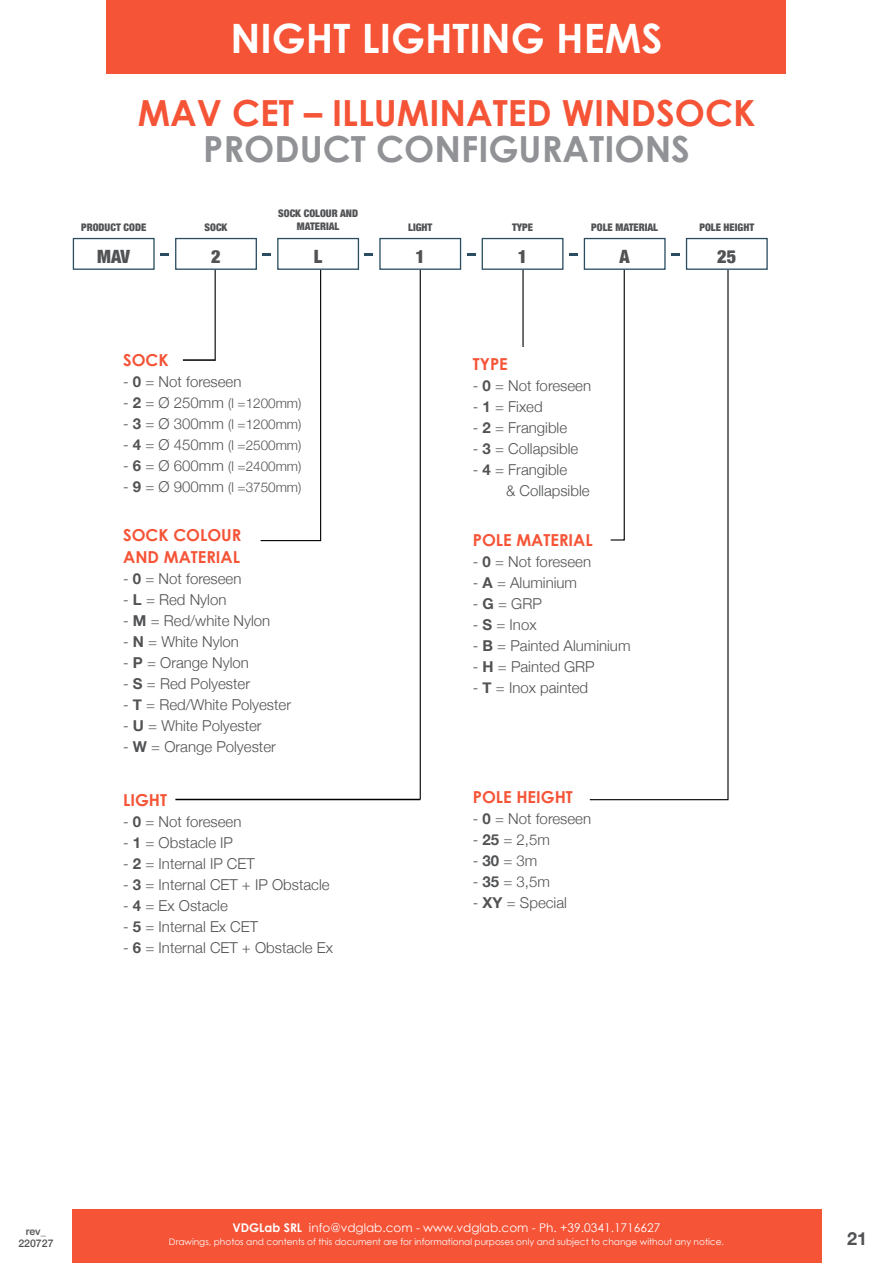
<style>
.page{position:relative;width:893px;height:1263px;background:#fff}
.page>*{position:absolute;margin:0;border:0;box-sizing:border-box;transform-origin:0 0}
.t1{font:700 40.5px "Century Gothic";color:#fff}
.t2{font:700 36px "Century Gothic";color:#f55437}
.t3{font:700 36px "Century Gothic";color:#909296}
.t4{font:900 condensed 18.3px "Helvetica Neue";color:#515254}
.t5{font:700 18px "Helvetica Neue";color:#515254}
.t6{font:700 16.5px/21.6px "Century Gothic";color:#f55437}
.t7{font:300 15px/21px "Helvetica Neue";color:#515254}
.t8{font:300 13.5px "Helvetica Neue";color:#515254}
.t9{font:12px "Century Gothic";color:#fff}
.t10{font:900 condensed 10.5px/13px "Helvetica Neue";color:#515254;text-align:center}
.t11{font:500 10.5px/12.6px "Helvetica Neue";color:#515254;text-align:center}
.t12{font:9px "Century Gothic";color:#fff}
.s1{font-weight:700}
.s2{font-size:15px}
.s3{font-weight:700;font-size:15px}
</style>
<div class="page">
<div style="left:72px;top:1209px;width:749px;height:54px;background:#f55437"></div>
<div style="left:107px;top:0;width:679px;height:74px;background:#f55437"></div>
<div style="left:73px;top:238px;width:82px;height:32px;border:1px solid #2a4d61"></div>
<div style="left:175px;top:238px;width:82px;height:32px;border:1px solid #2a4d61"></div>
<svg style="left:160px;top:254px;width:9px;height:2px"></svg>
<div style="left:277px;top:238px;width:82px;height:32px;border:1px solid #2a4d61"></div>
<svg style="left:263px;top:254px;width:8px;height:2px"></svg>
<div style="left:379px;top:238px;width:82px;height:32px;border:1px solid #2a4d61"></div>
<svg style="left:365px;top:254px;width:8px;height:2px"></svg>
<div style="left:482px;top:238px;width:81px;height:32px;border:1px solid #2a4d61"></div>
<svg style="left:467px;top:254px;width:8px;height:2px"></svg>
<div style="left:584px;top:238px;width:82px;height:32px;border:1px solid #2a4d61"></div>
<svg style="left:569px;top:254px;width:8px;height:2px"></svg>
<div style="left:686px;top:238px;width:82px;height:32px;border:1px solid #2a4d61"></div>
<svg style="left:671px;top:254px;width:8px;height:2px"></svg>
<svg style="left:589px;top:269px;width:140px;height:532px"></svg>
<hr style="left:522px;top:270px;width:2px;height:77px;background:#000">
<hr style="left:215px;top:270px;width:1px;height:91px;background:#000">
<svg style="left:260px;top:269px;width:62px;height:273px"></svg>
<hr style="left:420px;top:270px;width:1px;height:529px;background:#000">
<svg style="left:609px;top:269px;width:16px;height:272px"></svg>
<hr style="left:175px;top:799px;width:245px;height:1px;background:#000">
<hr style="left:183px;top:359px;width:32px;height:2px;background:#000">
<h1 class="t1" style="left:231px;top:12px;width:433px">NIGHT LIGHTING HEMS</h1>
<h2 class="t2" style="left:138px;top:91px;width:619px">MAV CET – ILLUMINATED WINDSOCK</h2>
<h2 class="t3" style="left:203px;top:127px;width:488px">PRODUCT CONFIGURATIONS</h2>
<p class="t10" style="left:81px;top:221px;width:67px">PRODUCT CODE</p>
<p class="t10" style="left:205px;top:221px;width:24px">SOCK</p>
<p class="t10" style="left:278px;top:206px;width:81px">SOCK COLOUR AND<br>MATERIAL</p>
<p class="t10" style="left:408px;top:221px;width:26px">LIGHT</p>
<p class="t10" style="left:512px;top:221px;width:23px">TYPE</p>
<p class="t10" style="left:591px;top:221px;width:68px">POLE MATERIAL</p>
<p class="t10" style="left:699px;top:221px;width:56px">POLE HEIGHT</p>
<p class="t4" style="left:97px;top:241px;width:34px">MAV</p>
<p class="t4" style="left:211px;top:241px;width:11px">2</p>
<p class="t4" style="left:314px;top:241px;width:10px">L</p>
<p class="t4" style="left:415px;top:241px;width:11px">1</p>
<p class="t4" style="left:518px;top:241px;width:11px">1</p>
<p class="t4" style="left:620px;top:241px;width:12px">A</p>
<p class="t4" style="left:717px;top:241px;width:21px">25</p>
<p class="t6" style="left:123px;top:348px;width:47px">SOCK</p>
<p class="t7" style="left:123px;top:370px;width:120px">- <span class="s1">0</span> = Not foreseen</p>
<p class="t8" style="left:123px;top:392px;width:180px"><span class="s2">-</span> <span class="s3">2</span> <span class="s2">= Ø 250mm</span> (l =1200mm)</p>
<p class="t8" style="left:123px;top:413px;width:180px"><span class="s2">-</span> <span class="s3">3</span> <span class="s2">= Ø 300mm</span> (l =1200mm)</p>
<p class="t8" style="left:123px;top:434px;width:180px"><span class="s2">-</span> <span class="s3">4</span> <span class="s2">= Ø 450mm</span> (l =2500mm)</p>
<p class="t8" style="left:123px;top:455px;width:180px"><span class="s2">-</span> <span class="s3">6</span> <span class="s2">= Ø 600mm</span> (l =2400mm)</p>
<p class="t8" style="left:123px;top:476px;width:180px"><span class="s2">-</span> <span class="s3">9</span> <span class="s2">= Ø 900mm</span> (l =3750mm)</p>
<p class="t6" style="left:123px;top:524px;width:120px">SOCK COLOUR<br>AND MATERIAL</p>
<p class="t7" style="left:123px;top:567px;width:120px">- <span class="s1">0</span> = Not foreseen</p>
<p class="t7" style="left:123px;top:588px;width:105px">- <span class="s1">L</span> = Red Nylon</p>
<p class="t7" style="left:123px;top:609px;width:149px">- <span class="s1">M</span> = Red/white Nylon</p>
<p class="t7" style="left:123px;top:630px;width:117px">- <span class="s1">N</span> = White Nylon</p>
<p class="t7" style="left:123px;top:651px;width:127px">- <span class="s1">P</span> = Orange Nylon</p>
<p class="t7" style="left:123px;top:672px;width:128px">- <span class="s1">S</span> = Red Polyester</p>
<p class="t7" style="left:123px;top:693px;width:169px">- <span class="s1">T</span> = Red/White Polyester</p>
<p class="t7" style="left:123px;top:714px;width:140px">- <span class="s1">U</span> = White Polyester</p>
<p class="t7" style="left:123px;top:735px;width:154px">- <span class="s1">W</span> = Orange Polyester</p>
<p class="t6" style="left:123px;top:789px;width:45px">LIGHT</p>
<p class="t7" style="left:123px;top:810px;width:120px">- <span class="s1">0</span> = Not foreseen</p>
<p class="t7" style="left:123px;top:831px;width:111px">- <span class="s1">1</span> = Obstacle IP</p>
<p class="t7" style="left:123px;top:852px;width:133px">- <span class="s1">2</span> = Internal IP CET</p>
<p class="t7" style="left:123px;top:873px;width:208px">- <span class="s1">3</span> = Internal CET + IP Obstacle</p>
<p class="t7" style="left:123px;top:894px;width:106px">- <span class="s1">4</span> = Ex Ostacle</p>
<p class="t7" style="left:123px;top:915px;width:136px">- <span class="s1">5</span> = Internal Ex CET</p>
<p class="t7" style="left:123px;top:936px;width:211px">- <span class="s1">6</span> = Internal CET + Obstacle Ex</p>
<p class="t6" style="left:473px;top:352px;width:36px">TYPE</p>
<p class="t7" style="left:473px;top:374px;width:120px">- <span class="s1">0</span> = Not foreseen</p>
<p class="t7" style="left:473px;top:395px;width:71px">- <span class="s1">1</span> = Fixed</p>
<p class="t7" style="left:473px;top:416px;width:96px">- <span class="s1">2</span> = Frangible</p>
<p class="t7" style="left:473px;top:437px;width:107px">- <span class="s1">3</span> = Collapsible</p>
<p class="t7" style="left:506px;top:458px;width:85px;text-indent:-33px">- <span class="s1">4</span> = Frangible<br>&amp; Collapsible</p>
<p class="t6" style="left:473px;top:529px;width:121px">POLE MATERIAL</p>
<p class="t7" style="left:473px;top:550px;width:120px">- <span class="s1">0</span> = Not foreseen</p>
<p class="t7" style="left:473px;top:571px;width:106px">- <span class="s1">A</span> = Aluminium</p>
<p class="t7" style="left:473px;top:592px;width:71px">- <span class="s1">G</span> = GRP</p>
<p class="t7" style="left:473px;top:613px;width:65px">- <span class="s1">S</span> = Inox</p>
<p class="t7" style="left:473px;top:634px;width:159px">- <span class="s1">B</span> = Painted Aluminium</p>
<p class="t7" style="left:473px;top:655px;width:123px">- <span class="s1">H</span> = Painted GRP</p>
<p class="t7" style="left:473px;top:676px;width:117px">- <span class="s1">T</span> = Inox painted</p>
<p class="t6" style="left:473px;top:786px;width:101px">POLE HEIGHT</p>
<p class="t7" style="left:473px;top:807px;width:120px">- <span class="s1">0</span> = Not foreseen</p>
<p class="t7" style="left:473px;top:828px;width:79px">- <span class="s1">25</span> = 2,5m</p>
<p class="t7" style="left:473px;top:849px;width:66px">- <span class="s1">30</span> = 3m</p>
<p class="t7" style="left:473px;top:870px;width:79px">- <span class="s1">35</span> = 3,5m</p>
<p class="t7" style="left:473px;top:891px;width:96px">- <span class="s1">XY</span> = Special</p>
<p class="t9" style="left:232px;top:1221px;width:430px"><span class="s1">VDGLab SRL</span> info@vdglab.com - www.vdglab.com - Ph. +39.0341.1716627</p>
<p class="t11" style="left:18px;top:1224px;width:37px">rev_<br>220727</p>
<p class="t12" style="left:169px;top:1236px;width:557px">Drawings, photos and contents of this document are for informational purposes only and subject to change without any notice.</p>
<p class="t5" style="left:847px;top:1224px;width:22px">21</p>
</div>
